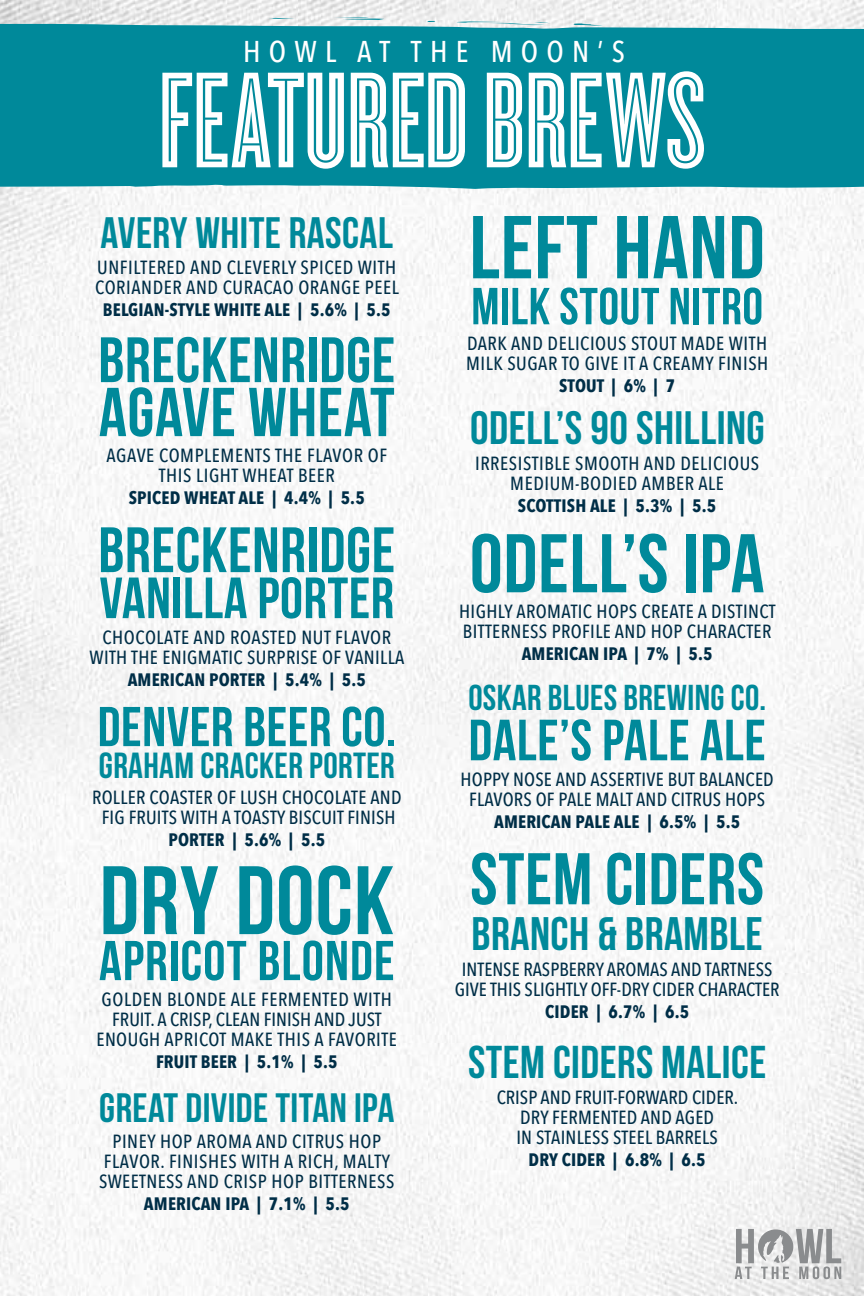
<style>
.page{position:relative;width:864px;height:1296px;background:#fff}
.page>*{position:absolute;margin:0;border:0;box-sizing:border-box;transform-origin:0 0}
.t1{font:142px "Cyclone";color:#fff}
.t2{font:97px "Bebas Neue";letter-spacing:.01em;color:#00899a}
.t3{font:89px "Bebas Neue";letter-spacing:.01em;color:#00899a}
.t4{font:83px "Bebas Neue";letter-spacing:.01em;color:#00899a}
.t5{font:73px "Bebas Neue";letter-spacing:.01em;color:#00899a}
.t6{font:69px "Bebas Neue";letter-spacing:.01em;color:#00899a}
.t7{font:64px "Bebas Neue";letter-spacing:.01em;color:#00899a}
.t8{font:58px "Bebas Neue";letter-spacing:.01em;color:#00899a}
.t9{font:56px "Bebas Neue";letter-spacing:.02em;color:#00899a}
.t10{font:52px "Bebas Neue";letter-spacing:.01em;color:#00899a}
.t11{font:47px "Bebas Neue";letter-spacing:.01em;color:#00899a}
.t12{font:46.8px "Bebas Neue";letter-spacing:.01em;color:#00899a}
.t13{font:46px "Bebas Neue";letter-spacing:.01em;color:#00899a}
.t14{font:44px "Bebas Neue";letter-spacing:.01em;color:#00899a}
.t15{font:41px "Bebas Neue";letter-spacing:.01em;color:#00899a}
.t16{font:36.2px "Bebas Neue";letter-spacing:.01em;color:#00899a}
.t17{font:36px "Bebas Neue";letter-spacing:.01em;color:#00899a}
.t18{font:500 30px "Avenir Next Condensed";letter-spacing:.275em;color:#fff}
.t19{font:500 19px/20px "Avenir Next Condensed";letter-spacing:.02em;color:#002e47;text-align:center}
.t20{font:500 19px/20px "Avenir Next Condensed";color:#002e47;text-align:center}
.t21{font:700 18px "Avenir Next Condensed";letter-spacing:.01em;color:#002e47}
</style>
<div class="page">
<img style="left:624px;top:0;width:240px;height:1296px">
<img style="left:0;top:0;width:624px;height:1296px">
<div style="left:0;top:23px;width:864px;height:168px;background:#00899a"></div>
<svg style="left:562px;top:23px;width:46px;height:3px"></svg>
<svg style="left:447px;top:21px;width:104px;height:5px"></svg>
<svg style="left:427px;top:21px;width:12px;height:1px"></svg>
<svg style="left:333px;top:16px;width:56px;height:4px"></svg>
<svg style="left:268px;top:18px;width:27px;height:1px"></svg>
<svg style="left:735px;top:1229px;width:106px;height:50px"></svg>
<h3 class="t18" style="left:243px;top:33px;width:383px">HOWL AT THE MOON’S</h3>
<h1 class="t1" style="left:159px;top:23px;width:548px">FEATURED BREWS</h1>
<h3 class="t14" style="left:101px;top:209px;width:294px">AVERY WHITE RASCAL</h3>
<p class="t19" style="left:95px;top:257px;width:305px;text-align:left">UNFILTERED AND CLEVERLY SPICED WITH<br>CORIANDER AND CURACAO ORANGE PEEL</p>
<p class="t21" style="left:103px;top:299px;width:289px">BELGIAN-STYLE WHITE ALE | 5.6% | 5.5</p>
<h3 class="t7" style="left:98px;top:325px;width:298px">BRECKENRIDGE</h3>
<h3 class="t6" style="left:99px;top:374px;width:297px">AGAVE WHEAT</h3>
<p class="t19" style="left:107px;top:445px;width:282px">AGAVE COMPLEMENTS THE FLAVOR OF<br>THIS LIGHT WHEAT BEER</p>
<p class="t21" style="left:129px;top:487px;width:238px">SPICED WHEAT ALE | 4.4% | 5.5</p>
<h3 class="t7" style="left:98px;top:515px;width:298px">BRECKENRIDGE</h3>
<h3 class="t8" style="left:99px;top:566px;width:296px">VANILLA PORTER</h3>
<p class="t19" style="left:89px;top:627px;width:317px">CHOCOLATE AND ROASTED NUT FLAVOR<br>WITH THE ENIGMATIC SURPRISE OF VANILLA</p>
<p class="t21" style="left:128px;top:669px;width:240px">AMERICAN PORTER | 5.4% | 5.5</p>
<h3 class="t9" style="left:98px;top:696px;width:300px">DENVER BEER CO.</h3>
<h3 class="t16" style="left:99px;top:746px;width:297px">GRAHAM CRACKER PORTER</h3>
<p class="t19" style="left:92px;top:787px;width:311px">ROLLER COASTER OF LUSH CHOCOLATE AND<br>FIG FRUITS WITH A TOASTY BISCUIT FINISH</p>
<p class="t21" style="left:168px;top:829px;width:158px">PORTER | 5.6% | 5.5</p>
<h2 class="t2" style="left:100px;top:847px;width:296px">DRY DOCK</h2>
<h3 class="t9" style="left:99px;top:930px;width:297px">APRICOT BLONDE</h3>
<p class="t19" style="left:97px;top:989px;width:302px">GOLDEN BLONDE ALE FERMENTED WITH<br>FRUIT. A CRISP, CLEAN FINISH AND JUST<br>ENOUGH APRICOT MAKE THIS A FAVORITE</p>
<p class="t21" style="left:156px;top:1051px;width:183px">FRUIT BEER | 5.1% | 5.5</p>
<h3 class="t15" style="left:99px;top:1085px;width:297px">GREAT DIVIDE TITAN IPA</h3>
<p class="t19" style="left:99px;top:1131px;width:297px">PINEY HOP AROMA AND CITRUS HOP<br>FLAVOR. FINISHES WITH A RICH, MALTY<br>SWEETNESS AND CRISP HOP BITTERNESS</p>
<p class="t21" style="left:144px;top:1193px;width:207px">AMERICAN IPA | 7.1% | 5.5</p>
<h3 class="t3" style="left:470px;top:198px;width:297px">LEFT HAND</h3>
<h3 class="t10" style="left:471px;top:278px;width:293px">MILK STOUT NITRO</h3>
<p class="t19" style="left:466px;top:334px;width:304px;text-align:left">DARK AND DELICIOUS STOUT MADE WITH<br>MILK SUGAR TO GIVE IT A CREAMY FINISH</p>
<p class="t21" style="left:559px;top:375px;width:117px">STOUT | 6% | 7</p>
<h3 class="t12" style="left:470px;top:402px;width:296px">ODELL’S 90 SHILLING</h3>
<p class="t19" style="left:475px;top:454px;width:286px">IRRESISTIBLE SMOOTH AND DELICIOUS<br>MEDIUM-BODIED AMBER ALE</p>
<p class="t21" style="left:518px;top:495px;width:200px">SCOTTISH ALE | 5.3% | 5.5</p>
<h3 class="t4" style="left:470px;top:518px;width:296px">ODELL’S IPA</h3>
<p class="t19" style="left:459px;top:602px;width:318px;text-align:left">HIGHLY AROMATIC HOPS CREATE A DISTINCT<br>BITTERNESS PROFILE AND HOP CHARACTER</p>
<p class="t21" style="left:522px;top:643px;width:192px">AMERICAN IPA | 7% | 5.5</p>
<h3 class="t17" style="left:468px;top:678px;width:299px">OSKAR BLUES BREWING CO.</h3>
<h3 class="t8" style="left:469px;top:708px;width:299px">DALE’S PALE ALE</h3>
<p class="t19" style="left:461px;top:770px;width:315px">HOPPY NOSE AND ASSERTIVE BUT BALANCED<br>FLAVORS OF PALE MALT AND CITRUS HOPS</p>
<p class="t21" style="left:494px;top:811px;width:248px">AMERICAN PALE ALE | 6.5% | 5.5</p>
<h3 class="t5" style="left:470px;top:839px;width:295px">STEM CIDERS</h3>
<h3 class="t11" style="left:471px;top:908px;width:293px">BRANCH &amp; BRAMBLE</h3>
<p class="t20" style="left:455px;top:960px;width:326px">INTENSE RASPBERRY AROMAS AND TARTNESS<br>GIVE THIS SLIGHTLY OFF-DRY CIDER CHARACTER</p>
<p class="t21" style="left:545px;top:1001px;width:146px">CIDER | 6.7% | 6.5</p>
<h3 class="t13" style="left:468px;top:1037px;width:300px">STEM CIDERS MALICE</h3>
<p class="t19" style="left:497px;top:1088px;width:243px">CRISP AND FRUIT-FORWARD CIDER.<br>DRY FERMENTED AND AGED<br>IN STAINLESS STEEL BARRELS</p>
<p class="t21" style="left:529px;top:1149px;width:179px">DRY CIDER | 6.8% | 6.5</p>
</div>
